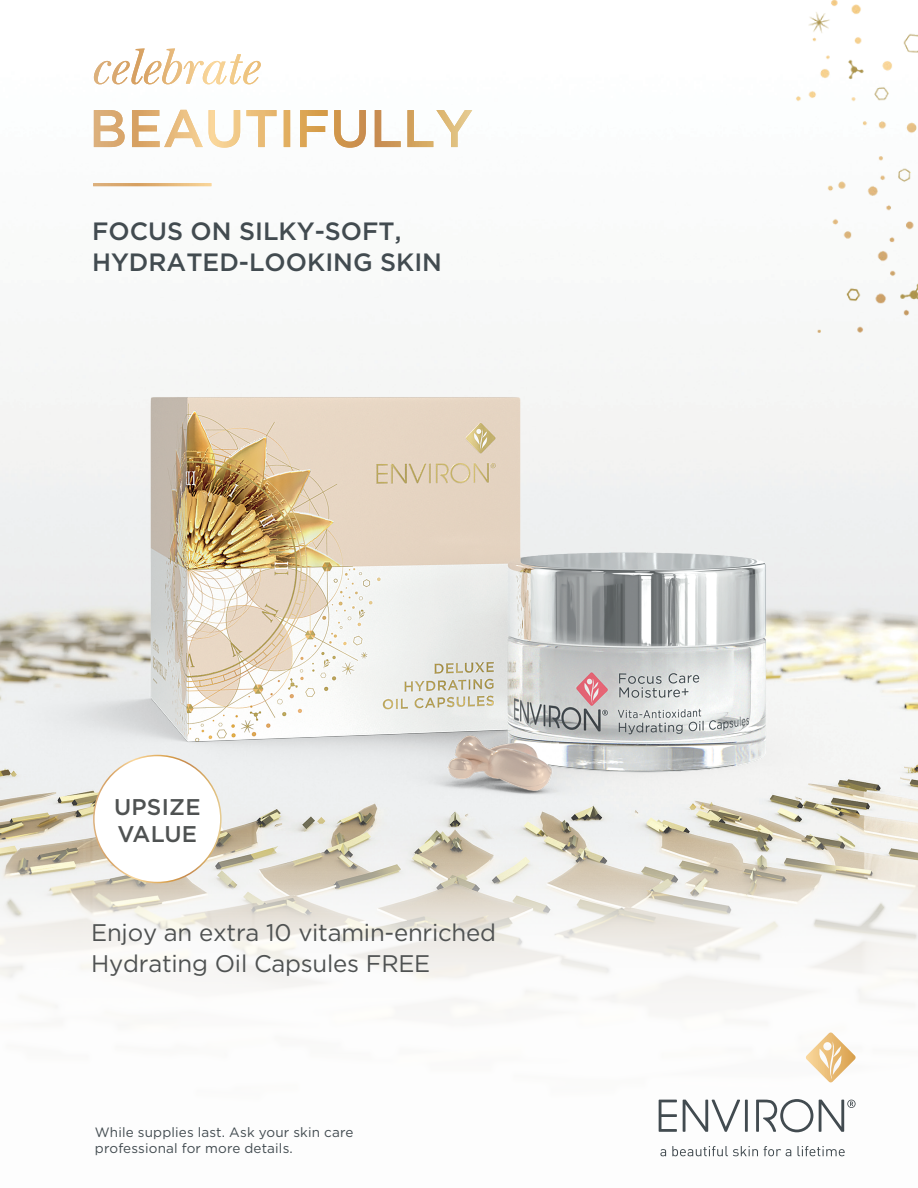
<style>
.page{position:relative;width:918px;height:1188px;background:#fff}
.page>*{position:absolute;margin:0;border:0;box-sizing:border-box;transform-origin:0 0}
.t1{font:500 25.05px/30.9px "Gotham";color:#424b50}
.t2{font:24px/31.2px "Gotham";letter-spacing:-.01em;color:#4f5252}
.t3{font:500 22.65px/27.2px "Gotham";letter-spacing:.01em;color:#4f5252}
.t4{font:13.5px/16.2px "Gotham";letter-spacing:.01em;color:#424b50}
</style>
<div class="page">
<img style="left:808px;top:0;width:110px;height:78px">
<svg style="left:806px;top:1046px;width:50px;height:37px"></svg>
<svg style="left:659px;top:1099px;width:197px;height:57px"></svg>
<svg style="left:94px;top:48px;width:167px;height:30px"></svg>
<img style="left:0;top:78px;width:918px;height:968px">
<div style="left:94px;top:756px;width:127px;height:127px;background:#fff;border-radius:50%"></div>
<h1 class="t1" style="left:92px;top:216px;width:352px">FOCUS ON SILKY-SOFT,<br>HYDRATED-LOOKING SKIN</h1>
<h3 class="t3" style="left:114px;top:793px;width:88px">UPSIZE<br>VALUE</h3>
<h2 class="t2" style="left:91px;top:917px;width:406px">Enjoy an extra 10 vitamin-enriched<br>Hydrating Oil Capsules FREE</h2>
<p class="t4" style="left:95px;top:1124px;width:260px">While supplies last. Ask your skin care professional for more details.</p>
</div>
